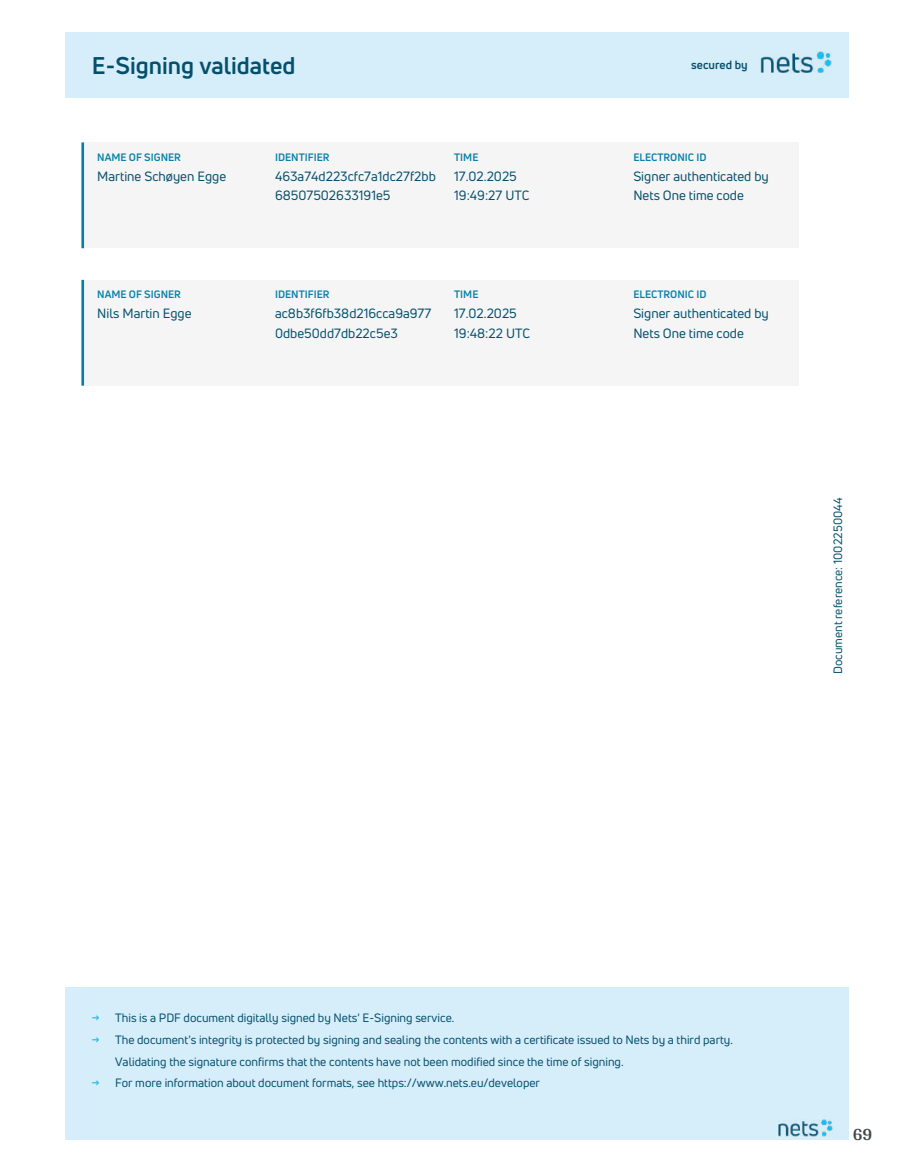
<style>
.page{position:relative;width:915px;height:1172px;background:#fff}
.page>*{position:absolute;margin:0;border:0;box-sizing:border-box;transform-origin:0 0}
.t1{font:700 23.7px "Uni Neue";color:#04506c}
.t2{font:700 18px "Arya";color:#414749}
.t3{font:13.2px/19.5px "Uni Neue";color:#04506c}
.t4{font:11.85px/21.6px "Uni Neue";color:#04506c}
.t5{font:700 11.85px "Uni Neue";color:#25bced}
.t6{font:700 11.7px "Uni Neue";color:#04506c}
.t7{font:700 10.5px "Uni Neue";color:#0680a7}
.s1{font-weight:700;color:#25bced}
</style>
<div class="page">
<div style="left:66px;top:32px;width:783px;height:66px;background:#d6edfa"></div>
<img style="left:760px;top:52px;width:71px;height:21px">
<div style="left:81px;top:142px;width:718px;height:106px;background:#f5f5f5"></div>
<hr style="left:81px;top:142px;width:3px;height:106px;background:#0680a7">
<div style="left:81px;top:280px;width:718px;height:106px;background:#f5f5f5"></div>
<hr style="left:81px;top:280px;width:3px;height:106px;background:#0680a7">
<div style="left:66px;top:987px;width:783px;height:153px;background:#d6edfa"></div>
<img style="left:778px;top:1119px;width:53px;height:17px">
<h1 class="t1" style="left:92px;top:50px;width:205px">E-Signing validated</h1>
<p class="t6" style="left:691px;top:58px;width:58px">secured by</p>
<p class="t7" style="left:97px;top:150px;width:85px">NAME OF SIGNER</p>
<p class="t3" style="left:97px;top:168px;width:130px">Martine Schøyen Egge</p>
<p class="t7" style="left:97px;top:287px;width:85px">NAME OF SIGNER</p>
<p class="t3" style="left:97px;top:305px;width:96px">Nils Martin Egge</p>
<p class="t7" style="left:275px;top:150px;width:56px">IDENTIFIER</p>
<p class="t3" style="left:275px;top:168px;width:162px">463a74d223cfc7a1dc27f2bb<br>68507502633191e5</p>
<p class="t7" style="left:454px;top:150px;width:26px">TIME</p>
<p class="t3" style="left:454px;top:168px;width:77px">17.02.2025<br>19:49:27 UTC</p>
<p class="t7" style="left:275px;top:287px;width:56px">IDENTIFIER</p>
<p class="t3" style="left:275px;top:305px;width:158px">ac8b3f6fb38d216cca9a977<br>0dbe50dd7db22c5e3</p>
<p class="t7" style="left:454px;top:287px;width:26px">TIME</p>
<p class="t3" style="left:454px;top:305px;width:78px">17.02.2025<br>19:48:22 UTC</p>
<p class="t7" style="left:633px;top:150px;width:75px">ELECTRONIC ID</p>
<p class="t3" style="left:633px;top:168px;width:137px">Signer authenticated by<br>Nets One time code</p>
<p class="t7" style="left:633px;top:287px;width:75px">ELECTRONIC ID</p>
<p class="t3" style="left:633px;top:305px;width:137px">Signer authenticated by<br>Nets One time code</p>
<p class="t4" style="left:828px;top:674px;width:178px;rotate:-90deg">Document reference: 1002250044</p>
<p class="t4" style="left:115px;top:1009px;width:619px;text-indent:-23px"><span class="s1">→</span> This is a PDF document digitally signed by Nets' E-Signing service.<br>The document's integrity is protected by signing and sealing the contents with a certificate issued to Nets by a third party.<br>Validating the signature confirms that the contents have not been modified since the time of signing.</p>
<p class="t5" style="left:92px;top:1032px;width:9px">→</p>
<p class="t4" style="left:92px;top:1073px;width:449px"><span class="s1">→</span> For more information about document formats, see https://www.nets.eu/developer</p>
<h2 class="t2" style="left:852px;top:1123px;width:21px">69</h2>
</div>
